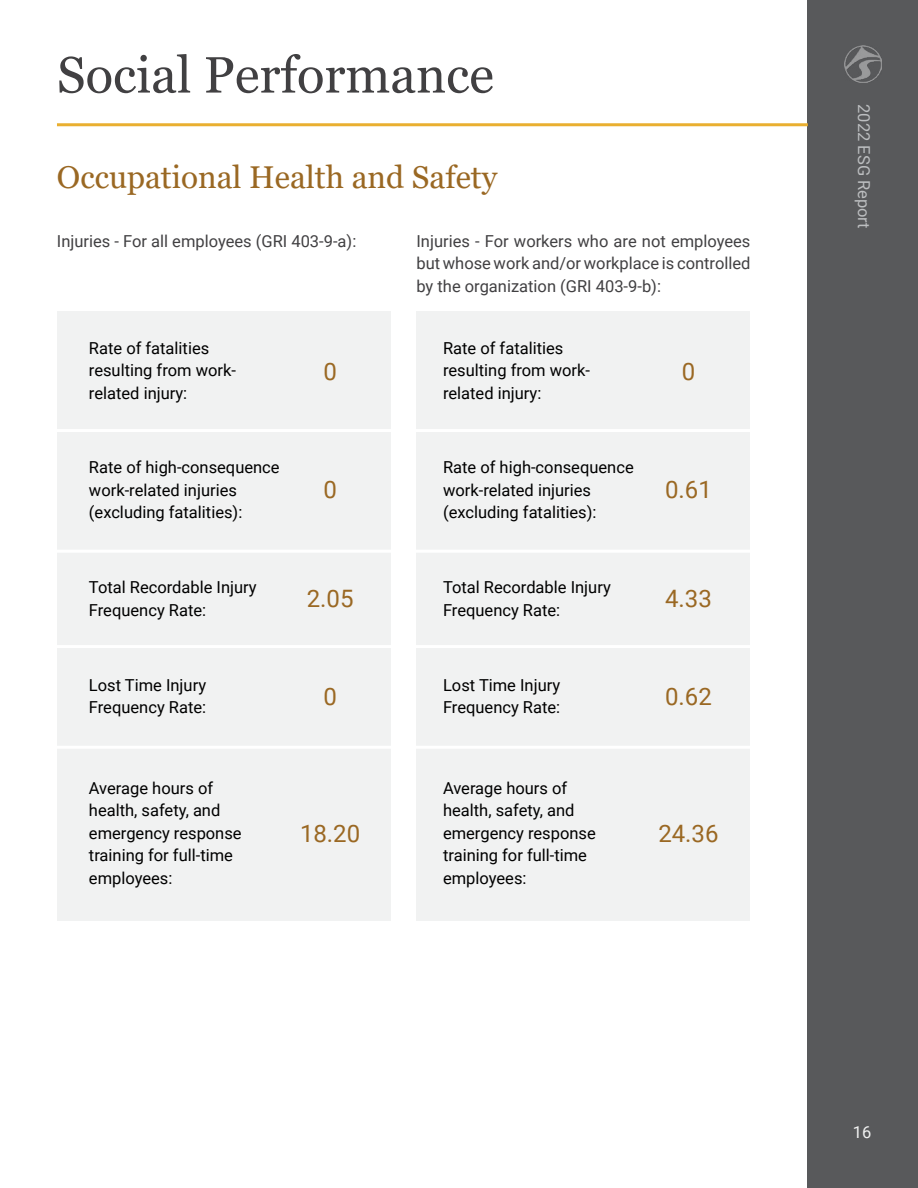
<style>
.page{position:relative;width:918px;height:1188px;background:#fff}
.page>*{position:absolute;margin:0;border:0;box-sizing:border-box;transform-origin:0 0}
.t1{font:51px "Georgia";color:#414042}
.t2{font:31.5px "Georgia";color:#9a6823}
.t3{font:24px "Roboto";color:#9a6823}
.t4{font:16.5px/22.5px "Roboto";color:#000}
.t5{font:16.5px/22.5px "Roboto";color:#414042;text-align:justify}
.t6{font:16.5px "Roboto";color:#bcbec0}
.t7{font:16.5px "Roboto";color:#f1f2f2}
</style>
<div class="page">
<div style="left:808px;top:0;width:110px;height:1188px;background:#58595b"></div>
<div style="left:57px;top:312px;width:334px;height:609px;background:#f1f2f2"></div>
<div style="left:416px;top:312px;width:334px;height:609px;background:#f1f2f2"></div>
<hr style="left:38px;top:429px;width:742px;height:3px;background:#fff">
<hr style="left:38px;top:550px;width:742px;height:3px;background:#fff">
<hr style="left:38px;top:645px;width:742px;height:3px;background:#fff">
<hr style="left:38px;top:746px;width:742px;height:3px;background:#fff">
<hr style="left:57px;top:123px;width:751px;height:3px;background:#e9af30">
<img style="left:845px;top:45px;width:36px;height:37px">
<h1 class="t1" style="left:57px;top:44px;width:438px">Social Performance</h1>
<h2 class="t2" style="left:57px;top:158px;width:442px">Occupational Health and Safety</h2>
<p class="t5" style="left:416px;top:229px;width:336px">Injuries - For workers who are not employees but whose work and/or workplace is controlled by the organization (GRI 403-9-b):</p>
<p class="t5" style="left:57px;top:229px;width:301px">Injuries - For all employees (GRI 403-9-a):</p>
<p class="t4" style="left:89px;top:336px;width:149px">Rate of fatalities resulting from work&shy;related injury:</p>
<p class="t4" style="left:443px;top:336px;width:149px">Rate of fatalities resulting from work&shy;related injury:</p>
<h3 class="t3" style="left:323px;top:354px;width:15px">0</h3>
<h3 class="t3" style="left:682px;top:354px;width:15px">0</h3>
<p class="t4" style="left:89px;top:456px;width:192px">Rate of high-consequence work-related injuries (excluding fatalities):</p>
<p class="t4" style="left:443px;top:456px;width:192px">Rate of high-consequence work-related injuries (excluding fatalities):</p>
<h3 class="t3" style="left:323px;top:473px;width:15px">0</h3>
<h3 class="t3" style="left:665px;top:473px;width:48px">0.61</h3>
<p class="t4" style="left:89px;top:576px;width:169px">Total Recordable Injury<br>Frequency Rate:</p>
<p class="t4" style="left:443px;top:576px;width:169px">Total Recordable Injury<br>Frequency Rate:</p>
<h3 class="t3" style="left:307px;top:582px;width:48px">2.05</h3>
<h3 class="t3" style="left:665px;top:582px;width:48px">4.33</h3>
<p class="t4" style="left:89px;top:673px;width:119px">Lost Time Injury<br>Frequency Rate:</p>
<p class="t4" style="left:443px;top:673px;width:119px">Lost Time Injury<br>Frequency Rate:</p>
<h3 class="t3" style="left:323px;top:679px;width:15px">0</h3>
<h3 class="t3" style="left:665px;top:679px;width:48px">0.62</h3>
<p class="t4" style="left:89px;top:776px;width:154px">Average hours of health, safety, and emergency response training for full-time employees:</p>
<p class="t4" style="left:443px;top:776px;width:154px">Average hours of health, safety, and emergency response training for full-time employees:</p>
<h3 class="t3" style="left:300px;top:816px;width:62px">18.20</h3>
<h3 class="t3" style="left:658px;top:816px;width:62px">24.36</h3>
<p class="t6" style="left:876px;top:104px;width:126px;rotate:90deg">2022 ESG Report</p>
<p class="t7" style="left:853px;top:1120px;width:20px">16</p>
</div>
